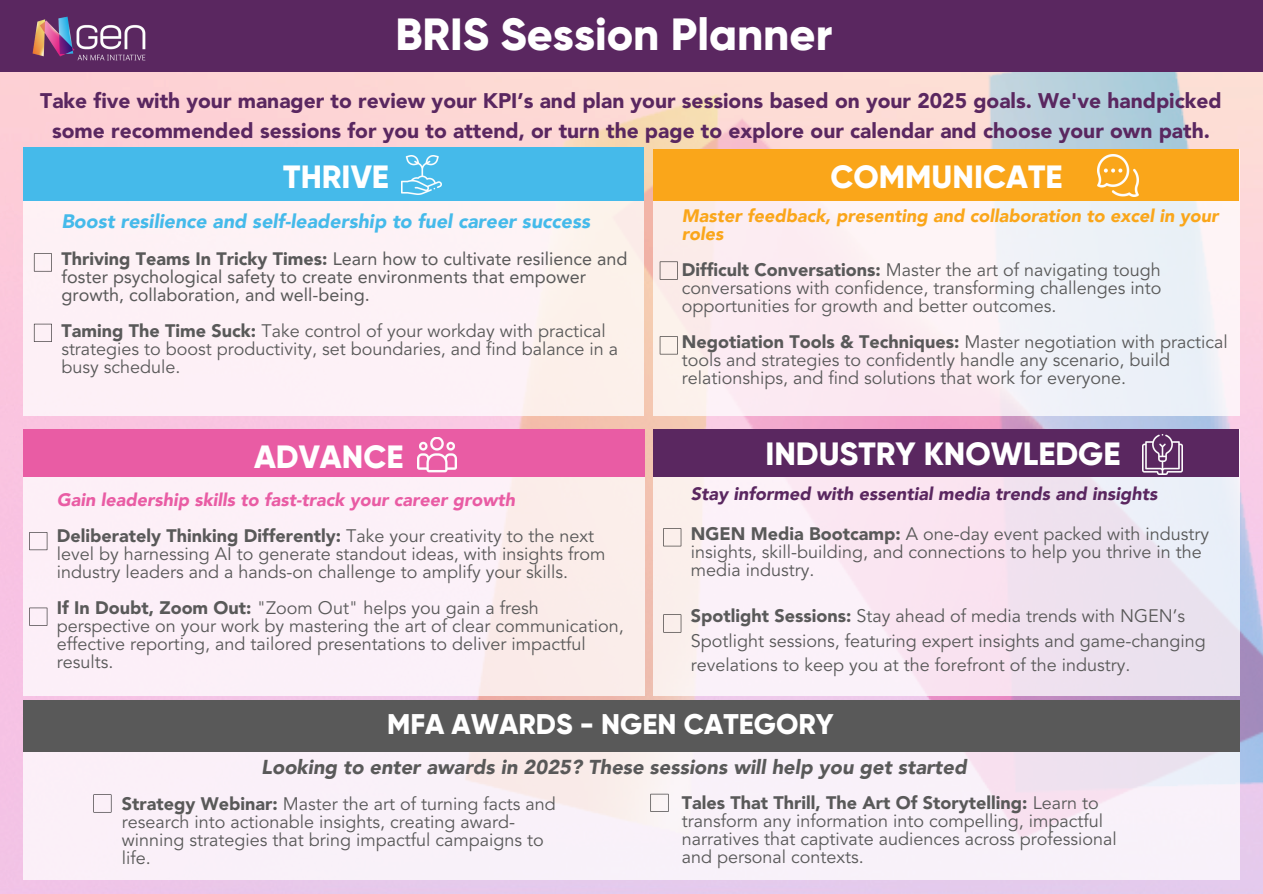
<style>
.page{position:relative;width:1263px;height:894px;background:#fff}
.page>*{position:absolute;margin:0;border:0;box-sizing:border-box;transform-origin:0 0}
.t1{font:800 45px "Gilroy";color:#fff}
.t2{font:800 32.1px "Gilroy";color:#fff}
.t3{font:800 28.35px "Gilroy";color:#fff}
.t4{font:900 21px/30.3px "Avenir";color:#5a2760;text-align:center}
.t5{font:italic 900 20.1px "Avenir LT Pro";color:#595959}
.t6{font:italic 900 19.5px "Avenir LT Pro";color:#45baea}
.t7{font:18px/18px "Avenir";color:#595959}
.t8{font:18px/18px "Avenir LT Pro";color:#595959}
.t9{font:italic 900 18px/18px "Avenir LT Pro";color:#faa61a}
.t10{font:italic 900 18px "Avenir LT Pro";color:#e95ca4}
.t11{font:italic 900 18px "Avenir LT Pro";color:#5a2760}
.s1{font-weight:900}
</style>
<div class="page">
<img style="left:0;top:71px;width:442px;height:822px">
<img style="left:442px;top:71px;width:821px;height:822px">
<div style="left:0;top:0;width:1263px;height:71px;background:#5a2760"></div>
<img style="left:32px;top:16px;width:114px;height:45px">
<svg style="left:654px;top:201px;width:585px;height:214px;fill:#fbf0f6"></svg>
<div style="left:654px;top:149px;width:585px;height:52px;background:#faa61a"></div>
<div style="left:23px;top:147px;width:620px;height:268px;background:#fdf1f6"></div>
<div style="left:23px;top:147px;width:621px;height:54px;background:#45baea"></div>
<div style="left:654px;top:429px;width:585px;height:266px;background:linear-gradient(to right,#fff0f5,#eae1f0)"></div>
<div style="left:654px;top:429px;width:585px;height:48px;background:#5a2760"></div>
<svg style="left:23px;top:751px;width:1216px;height:128px;fill:#f9f1f9"></svg>
<div style="left:23px;top:700px;width:1216px;height:51px;background:#595959"></div>
<img style="left:402px;top:155px;width:39px;height:40px">
<img style="left:1097px;top:155px;width:42px;height:41px">
<img style="left:1143px;top:434px;width:39px;height:40px">
<svg style="left:34px;top:253px;width:18px;height:18px"></svg>
<svg style="left:34px;top:324px;width:18px;height:18px"></svg>
<svg style="left:660px;top:261px;width:18px;height:18px"></svg>
<svg style="left:660px;top:336px;width:18px;height:18px"></svg>
<svg style="left:93px;top:794px;width:18px;height:18px"></svg>
<div style="left:23px;top:438px;width:621px;height:257px;background:linear-gradient(to right,#fdf0fc,#fbeeed)"></div>
<svg style="left:29px;top:532px;width:18px;height:18px"></svg>
<svg style="left:29px;top:607px;width:18px;height:18px"></svg>
<div style="left:24px;top:429px;width:621px;height:48px;background:#e95ca4"></div>
<img style="left:417px;top:437px;width:40px;height:35px">
<svg style="left:650px;top:793px;width:18px;height:18px"></svg>
<svg style="left:663px;top:528px;width:18px;height:18px"></svg>
<svg style="left:663px;top:614px;width:18px;height:18px"></svg>
<p class="t1" style="left:396px;top:7px;width:438px">BRIS Session Planner</p>
<p class="t4" style="left:40px;top:86px;width:1183px">Take five with your manager to review your KPI’s and plan your sessions based on your 2025 goals. We've handpicked some recommended sessions for you to attend, or turn the page to explore our calendar and choose your own path.</p>
<h1 class="t2" style="left:283px;top:158px;width:107px">THRIVE</h1>
<p class="t2" style="left:830px;top:158px;width:234px">COMMUNICATE</p>
<h2 class="t6" style="left:61px;top:213px;width:530px">Boost resilience and self-leadership to fuel career success</h2>
<h5 class="t8" style="left:61px;top:251px;width:568px"><span class="s1">Thriving Teams In Tricky Times:</span> Learn how to cultivate resilience and foster psychological safety to create environments that empower growth, collaboration, and well-being.</h5>
<p class="t7" style="left:61px;top:322px;width:558px"><span class="s1">Taming The Time Suck:</span> Take control of your workday with practical strategies to boost productivity, set boundaries, and find balance in a busy schedule.</p>
<p class="t2" style="left:254px;top:437px;width:151px">ADVANCE</p>
<h4 class="t10" style="left:57px;top:492px;width:460px">Gain leadership skills to fast-track your career growth</h4>
<p class="t7" style="left:57px;top:527px;width:550px"><span class="s1">Deliberately Thinking Differently:</span> Take your creativity to the next level by harnessing AI to generate standout ideas, with insights from industry leaders and a hands-on challenge to amplify your skills.</p>
<h2 class="t7" style="left:57px;top:599px;width:568px"><span class="s1">If In Doubt, Zoom Out:</span> "Zoom Out" helps you gain a fresh perspective on your work by mastering the art of clear communication, effective reporting, and tailored presentations to deliver impactful results.</h2>
<p class="t9" style="left:682px;top:208px;width:538px">Master feedback, presenting and collaboration to excel in your roles</p>
<p class="t7" style="left:682px;top:261px;width:481px;text-align:justify"><span class="s1">Difficult Conversations:</span> Master the art of navigating tough conversations with confidence, transforming challenges into opportunities for growth and better outcomes.</p>
<h2 class="t7" style="left:682px;top:333px;width:547px"><span class="s1">Negotiation Tools &amp; Techniques:</span> Master negotiation with practical tools and strategies to confidently handle any scenario, build relationships, and find solutions that work for everyone.</h2>
<p class="t2" style="left:765px;top:434px;width:357px">INDUSTRY KNOWLEDGE</p>
<p class="t11" style="left:691px;top:486px;width:468px">Stay informed with essential media trends and insights</p>
<p class="t7" style="left:691px;top:525px;width:520px"><span class="s1">NGEN Media Bootcamp:</span> A one-day event packed with industry insights, skill-building, and connections to help you thrive in the media industry.</p>
<h5 class="t7" style="left:691px;top:603px;width:516px;line-height:24.8px"><span class="s1">Spotlight Sessions:</span> Stay ahead of media trends with NGEN’s<br>Spotlight sessions, featuring expert insights and game-changing revelations to keep you at the forefront of the industry.</h5>
<p class="t3" style="left:387px;top:706px;width:448px">MFA AWARDS - NGEN CATEGORY</p>
<p class="t5" style="left:261px;top:758px;width:707px">Looking to enter awards in 2025? These sessions will help you get started</p>
<p class="t7" style="left:122px;top:795px;width:435px"><span class="s1">Strategy Webinar:</span> Master the art of turning facts and research into actionable insights, creating award&shy;winning strategies that bring impactful campaigns to life.</p>
<p class="t7" style="left:682px;top:794px;width:436px"><span class="s1">Tales That Thrill, The Art Of Storytelling:</span> Learn to transform any information into compelling, impactful narratives that captivate audiences across professional and personal contexts.</p>
</div>
